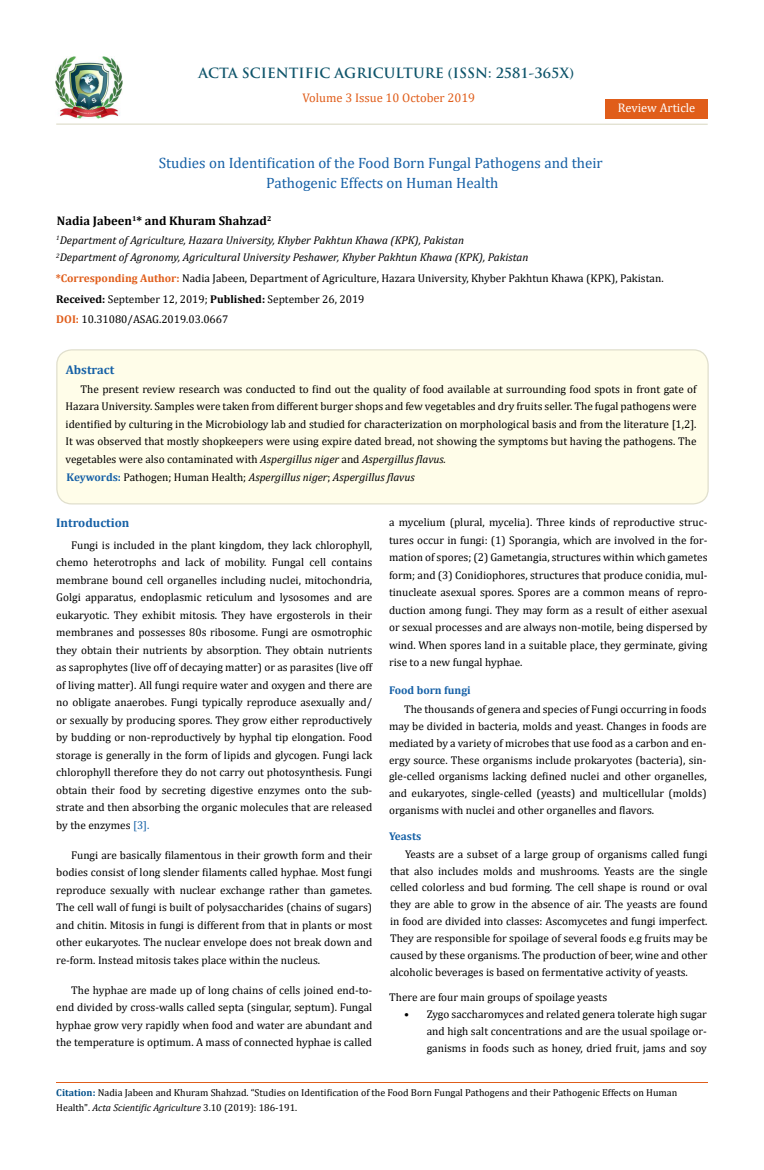
<style>
.page{position:relative;width:764px;height:1170px;background:#fff}
.page>*{position:absolute;margin:0;border:0;box-sizing:border-box;transform-origin:0 0}
.t1{font:15px/20px "Cambria";color:#1560a6;text-align:center}
.t2{font:700 13.75px "Trajan Pro";color:#0e546a}
.t3{font:700 12.5px "Cambria";color:#000}
.t4{font:12.5px "Cambria";color:#e05d1a}
.t5{font:700 12.5px "Cambria";color:#1560a6}
.t6{font:12.5px "Cambria";color:#fff}
.t7{font:11.25px/17.5px "Cambria";color:#000;text-align:justify}
.t8{font:italic 11.25px/17.5px "Cambria";color:#000}
.t9{font:700 11.25px "Cambria";color:#1560a6}
.t10{font:10px/15px "Cambria";color:#000}
.s1{font-weight:700;color:#e05d1a}
.s2{font-weight:700}
.s3{font-style:italic}
.s4{font-weight:700;font-style:normal;color:#1560a6}
.s5{font-style:normal}
.s6{color:#1560a6}
.s7{font-weight:700;color:#035089}
</style>
<div class="page">
<img style="left:56px;top:57px;width:66px;height:61px">
<div style="left:605px;top:99px;width:102px;height:20px;background:#e05d1a"></div>
<div style="left:57px;top:350px;width:651px;height:154px;background:#fffde9;border-radius:15px"></div>
<div style="left:56px;top:349px;width:653px;height:156px;border:1px solid #e0dfcd;border-radius:15px"></div>
<hr style="left:56px;top:123px;width:651px;height:2px;background:#e0dfcd">
<hr style="left:56px;top:1083px;width:651px;height:1px;background:#e05d1a">
<p class="t2" style="left:199px;top:64px;width:377px">ACTA SCIENTIFIC AGRICULTURE (ISSN: 2581-365X)</p>
<p class="t4" style="left:302px;top:91px;width:174px">Volume 3 Issue 10 October 2019</p>
<p class="t6" style="left:618px;top:100px;width:79px">Review Article</p>
<h1 class="t1" style="left:159px;top:153px;width:445px">Studies on Identification of the Food Born Fungal Pathogens and their<br>Pathogenic Effects on Human Health</h1>
<p class="t3" style="left:57px;top:212px;width:216px">Nadia Jabeen<sup>1</sup>* and Khuram Shahzad<sup>2</sup></p>
<p class="t8" style="left:56px;top:231px;width:474px"><sup>1</sup>Department of Agriculture, Hazara University, Khyber Pakhtun Khawa (KPK), Pakistan<br><sup>2</sup>Department of Agronomy, Agricultural University Peshawer, Khyber Pakhtun Khawa (KPK), Pakistan</p>
<p class="t7" style="left:56px;top:269px;width:609px"><span class="s1">*Corresponding Author:</span> Nadia Jabeen, Department of Agriculture, Hazara University, Khyber Pakhtun Khawa (KPK), Pakistan.</p>
<p class="t7" style="left:56px;top:290px;width:310px"><span class="s2">Received:</span> September 12, 2019; <span class="s2">Published:</span> September 26, 2019</p>
<p class="t7" style="left:56px;top:310px;width:174px"><span class="s1">DOI:</span> 10.31080/ASAG.2019.03.0667</p>
<p class="t5" style="left:66px;top:360px;width:50px">Abstract</p>
<p class="t7" style="left:66px;top:380px;width:632px;text-indent:15px">The present review research was conducted to find out the quality of food available at surrounding food spots in front gate of Hazara University. Samples were taken from different burger shops and few vegetables and dry fruits seller. The fugal pathogens were identified by culturing in the Microbiology lab and studied for characterization on morphological basis and from the literature [1,2].<br>It was observed that mostly shopkeepers were using expire dated bread, not showing the symptoms but having the pathogens. The vegetables were also contaminated with <span class="s3">Aspergillus niger</span> and <span class="s3">Aspergillus flavus.</span></p>
<p class="t8" style="left:67px;top:468px;width:350px"><span class="s4">Keywords:</span> <span class="s5">Pathogen; Human Health;</span> Aspergillus niger<span class="s5">;</span> Aspergillus flavus</p>
<p class="t5" style="left:56px;top:514px;width:75px">Introduction</p>
<p class="t7" style="left:56px;top:536px;width:317px;text-indent:15px">Fungi is included in the plant kingdom, they lack chlorophyll, chemo heterotrophs and lack of mobility. Fungal cell contains membrane bound cell organelles including nuclei, mitochondria, Golgi apparatus, endoplasmic reticulum and lysosomes and are eukaryotic. They exhibit mitosis. They have ergosterols in their membranes and possesses 80s ribosome. Fungi are osmotrophic they obtain their nutrients by absorption. They obtain nutrients as saprophytes (live off of decaying matter) or as parasites (live off of living matter). All fungi require water and oxygen and there are no obligate anaerobes. Fungi typically reproduce asexually and/ or sexually by producing spores. They grow either reproductively by budding or non-reproductively by hyphal tip elongation. Food storage is generally in the form of lipids and glycogen. Fungi lack chlorophyll therefore they do not carry out photosynthesis. Fungi obtain their food by secreting digestive enzymes onto the sub&shy;strate and then absorbing the organic molecules that are released by the enzymes <span class="s6">[3].</span></p>
<p class="t7" style="left:56px;top:846px;width:317px;text-indent:15px">Fungi are basically filamentous in their growth form and their bodies consist of long slender filaments called hyphae. Most fungi reproduce sexually with nuclear exchange rather than gametes.<br>The cell wall of fungi is built of polysaccharides (chains of sugars) and chitin. Mitosis in fungi is different from that in plants or most other eukaryotes. The nuclear envelope does not break down and re-form. Instead mitosis takes place within the nucleus.</p>
<p class="t7" style="left:56px;top:981px;width:317px;text-indent:15px">The hyphae are made up of long chains of cells joined end-to&shy;end divided by cross-walls called septa (singular, septum). Fungal hyphae grow very rapidly when food and water are abundant and the temperature is optimum. A mass of connected hyphae is called</p>
<p class="t7" style="left:389px;top:514px;width:320px">a mycelium (plural, mycelia). Three kinds of reproductive struc&shy;tures occur in fungi: (1) Sporangia, which are involved in the for&shy;mation of spores; (2) Gametangia, structures within which gametes form; and (3) Conidiophores, structures that produce conidia, mul&shy;tinucleate asexual spores. Spores are a common means of repro&shy;duction among fungi. They may form as a result of either asexual or sexual processes and are always non-motile, being dispersed by wind. When spores land in a suitable place, they germinate, giving rise to a new fungal hyphae.</p>
<p class="t7" style="left:389px;top:701px;width:319px;line-height:16.9px;text-indent:15px">The thousands of genera and species of Fungi occurring in foods may be divided in bacteria, molds and yeast. Changes in foods are mediated by a variety of microbes that use food as a carbon and en&shy;ergy source. These organisms include prokaryotes (bacteria), sin&shy;gle-celled organisms lacking defined nuclei and other organelles, and eukaryotes, single-celled (yeasts) and multicellular (molds) organisms with nuclei and other organelles and flavors.</p>
<p class="t9" style="left:389px;top:683px;width:83px">Food born fungi</p>
<p class="t9" style="left:389px;top:828px;width:34px">Yeasts</p>
<p class="t7" style="left:390px;top:845px;width:319px;line-height:16.9px;text-indent:15px">Yeasts are a subset of a large group of organisms called fungi that also includes molds and mushrooms. Yeasts are the single celled colorless and bud forming. The cell shape is round or oval they are able to grow in the absence of air. The yeasts are found in food are divided into classes: Ascomycetes and fungi imperfect.<br>They are responsible for spoilage of several foods e.g fruits may be caused by these organisms. The production of beer, wine and other alcoholic beverages is based on fermentative activity of yeasts.</p>
<p class="t7" style="left:389px;top:988px;width:219px">There are four main groups of spoilage yeasts</p>
<p class="t7" style="left:427px;top:1006px;width:282px;line-height:16.9px;text-indent:-22px">• Zygo saccharomyces and related genera tolerate high sugar and high salt concentrations and are the usual spoilage or&shy;ganisms in foods such as honey, dried fruit, jams and soy</p>
<p class="t10" style="left:56px;top:1085px;width:622px"><span class="s7">Citation:</span> Nadia Jabeen and Khuram Shahzad. “Studies on Identification of the Food Born Fungal Pathogens and their Pathogenic Effects on Human<br>Health". <span class="s3">Acta Scientific Agriculture</span> 3.10 (2019): 186-191.</p>
</div>
